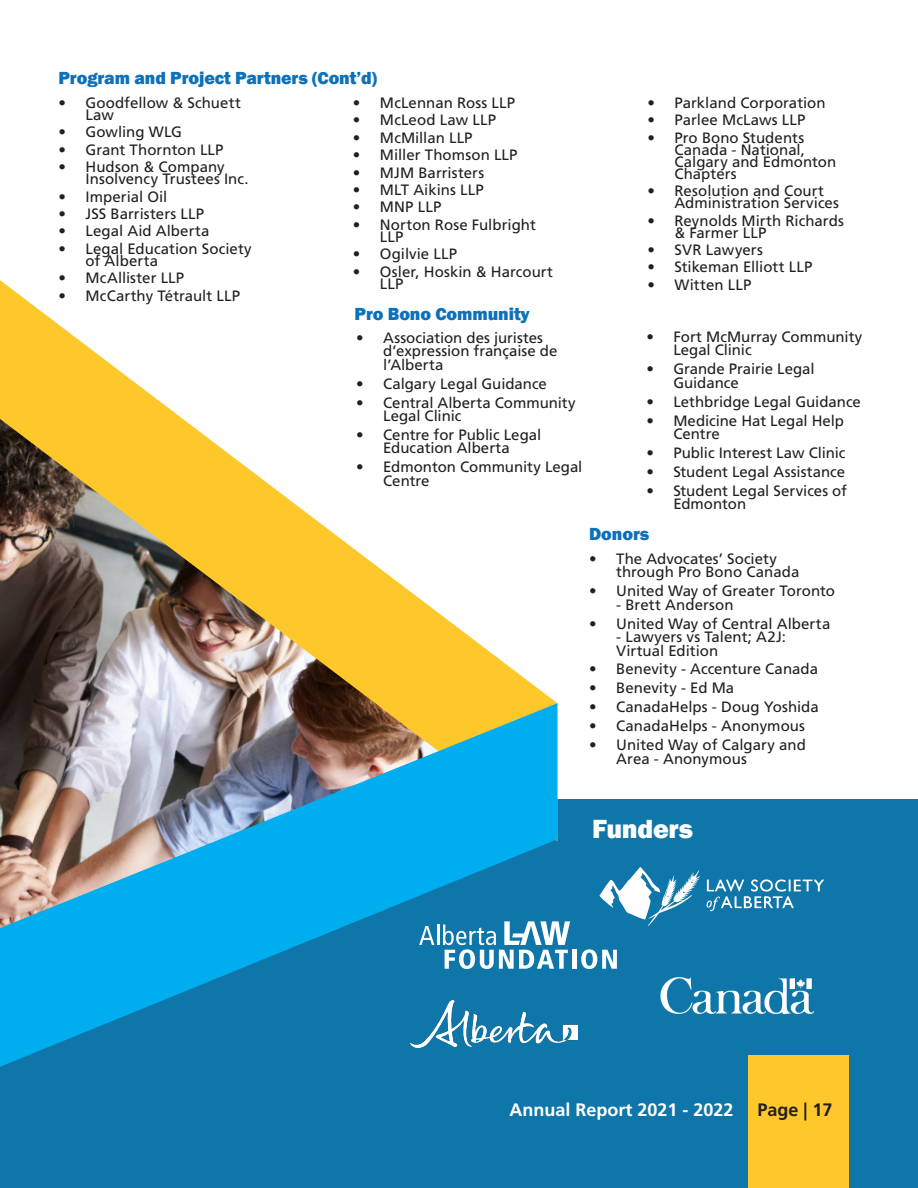
<style>
.page{position:relative;width:918px;height:1188px;background:#fff}
.page>*{position:absolute;margin:0;border:0;box-sizing:border-box;transform-origin:0 0}
.t1{font:800 27px "Franklin Gothic";letter-spacing:-.01em;color:#fff}
.t2{font:800 18px "Franklin Gothic";letter-spacing:-.005em;color:#0d71b9}
.t3{font:700 18px "Frutiger LT Std";color:#fff}
.t4{font:700 18px "Frutiger LT Std";color:#231f20}
.t5{font:15px/13.5px "Frutiger LT Std";color:#231f20}
</style>
<div class="page">
<div style="left:0;top:800px;width:918px;height:388px;background:#0f76a9"></div>
<svg style="left:0;top:280px;width:377px;height:286px"></svg>
<img style="left:0;top:566px;width:557px;height:501px">
<svg style="left:419px;top:926px;width:15px;height:19px"></svg>
<hr style="left:437px;top:925px;width:2px;height:20px;background:#fff">
<hr style="left:572px;top:950px;width:4px;height:19px;background:#fff">
<svg style="left:581px;top:949px;width:36px;height:20px"></svg>
<svg style="left:443px;top:921px;width:127px;height:48px"></svg>
<svg style="left:599px;top:867px;width:101px;height:59px"></svg>
<svg style="left:706px;top:879px;width:118px;height:32px"></svg>
<img style="left:660px;top:977px;width:155px;height:38px">
<img style="left:410px;top:1001px;width:168px;height:47px">
<div style="left:749px;top:1055px;width:100px;height:133px;background:#fec82b"></div>
<p class="t2" style="left:58px;top:66px;width:320px">Program and Project Partners (Cont’d)</p>
<p class="t5" style="left:86px;top:97px;width:157px;line-height:12px;text-indent:-27px">• Goodfellow &amp; Schuett<br>Law</p>
<p class="t5" style="left:58px;top:125px;width:125px">• Gowling WLG</p>
<p class="t5" style="left:58px;top:143px;width:167px">• Grant Thornton LLP</p>
<p class="t5" style="left:86px;top:161px;width:165px;line-height:12px;text-indent:-27px">• Hudson &amp; Company<br>Insolvency Trustees Inc.</p>
<p class="t5" style="left:58px;top:190px;width:110px">• Imperial Oil</p>
<p class="t5" style="left:58px;top:207px;width:147px">• JSS Barristers LLP</p>
<p class="t5" style="left:58px;top:224px;width:152px">• Legal Aid Alberta</p>
<p class="t5" style="left:86px;top:243px;width:168px;line-height:12px;text-indent:-27px">• Legal Education Society of Alberta</p>
<p class="t5" style="left:58px;top:271px;width:127px">• McAllister LLP</p>
<p class="t5" style="left:58px;top:289px;width:183px">• McCarthy Tétrault LLP</p>
<p class="t5" style="left:353px;top:96px;width:164px">• McLennan Ross LLP</p>
<p class="t5" style="left:353px;top:113px;width:145px">• McLeod Law LLP</p>
<p class="t5" style="left:353px;top:131px;width:121px">• McMillan LLP</p>
<p class="t5" style="left:353px;top:148px;width:166px">• Miller Thomson LLP</p>
<p class="t5" style="left:353px;top:166px;width:133px">• MJM Barristers</p>
<p class="t5" style="left:353px;top:183px;width:132px">• MLT Aikins LLP</p>
<p class="t5" style="left:353px;top:200px;width:90px">• MNP LLP</p>
<p class="t5" style="left:380px;top:219px;width:157px;line-height:12px;text-indent:-27px">• Norton Rose Fulbright<br>LLP</p>
<p class="t5" style="left:353px;top:247px;width:106px">• Ogilvie LLP</p>
<p class="t5" style="left:380px;top:265px;width:175px;line-height:12px;text-indent:-27px">• Osler, Hoskin &amp; Harcourt<br>LLP</p>
<p class="t2" style="left:355px;top:302px;width:177px">Pro Bono Community</p>
<p class="t5" style="left:383px;top:331px;width:176px;text-indent:-27px">• Association des juristes d’expression française de l’Alberta</p>
<p class="t5" style="left:356px;top:377px;width:192px">• Calgary Legal Guidance</p>
<p class="t5" style="left:383px;top:396px;width:194px;text-indent:-27px">• Central Alberta Community<br>Legal Clinic</p>
<p class="t5" style="left:356px;top:428px;width:187px;text-align:center">• Centre for Public Legal<br>Education Alberta</p>
<p class="t5" style="left:383px;top:460px;width:201px;text-indent:-27px">• Edmonton Community Legal<br>Centre</p>
<p class="t5" style="left:648px;top:96px;width:180px">• Parkland Corporation</p>
<p class="t5" style="left:648px;top:113px;width:160px">• Parlee McLaws LLP</p>
<p class="t5" style="left:675px;top:132px;width:163px;line-height:12px;text-indent:-27px">• Pro Bono Students<br>Canada - National,<br>Calgary and Edmonton<br>Chapters</p>
<p class="t5" style="left:675px;top:185px;width:166px;line-height:12px;text-indent:-27px">• Resolution and Court<br>Administration Services</p>
<p class="t5" style="left:675px;top:214px;width:171px;line-height:12px;text-indent:-27px">• Reynolds Mirth Richards &amp; Farmer LLP</p>
<p class="t5" style="left:648px;top:243px;width:117px">• SVR Lawyers</p>
<p class="t5" style="left:648px;top:260px;width:167px">• Stikeman Elliott LLP</p>
<p class="t5" style="left:648px;top:278px;width:105px">• Witten LLP</p>
<p class="t5" style="left:673px;top:330px;width:191px;text-indent:-27px">• Fort McMurray Community<br>Legal Clinic</p>
<p class="t5" style="left:673px;top:362px;width:143px;text-indent:-27px">• Grande Prairie Legal<br>Guidance</p>
<p class="t5" style="left:646px;top:395px;width:216px">• Lethbridge Legal Guidance</p>
<p class="t5" style="left:673px;top:414px;width:172px;text-indent:-27px">• Medicine Hat Legal Help<br>Centre</p>
<p class="t5" style="left:646px;top:446px;width:201px">• Public Interest Law Clinic</p>
<p class="t5" style="left:646px;top:465px;width:200px">• Student Legal Assistance</p>
<p class="t5" style="left:673px;top:484px;width:175px;text-indent:-27px">• Student Legal Services of<br>Edmonton</p>
<p class="t2" style="left:589px;top:522px;width:62px">Donors</p>
<p class="t5" style="left:616px;top:552px;width:185px;text-indent:-27px">• The Advocates’ Society through Pro Bono Canada</p>
<p class="t5" style="left:589px;top:584px;width:247px">• United Way of Greater Toronto</p>
<p class="t5" style="left:616px;top:598px;width:119px">- Brett Anderson</p>
<p class="t5" style="left:589px;top:617px;width:243px">• United Way of Central Alberta</p>
<p class="t5" style="left:616px;top:630px;width:171px">- Lawyers vs Talent; A2J:<br>Virtual Edition</p>
<p class="t5" style="left:589px;top:663px;width:230px">• Benevity - Accenture Canada</p>
<p class="t5" style="left:589px;top:681px;width:147px">• Benevity - Ed Ma</p>
<p class="t5" style="left:589px;top:700px;width:231px">• CanadaHelps - Doug Yoshida</p>
<p class="t5" style="left:589px;top:719px;width:217px">• CanadaHelps - Anonymous</p>
<p class="t5" style="left:616px;top:738px;width:191px;text-indent:-27px">• United Way of Calgary and<br>Area - Anonymous</p>
<p class="t1" style="left:592px;top:811px;width:102px">Funders</p>
<p class="t3" style="left:509px;top:1099px;width:226px">Annual Report 2021 - 2022</p>
<p class="t4" style="left:757px;top:1099px;width:77px">Page | 17</p>
</div>
